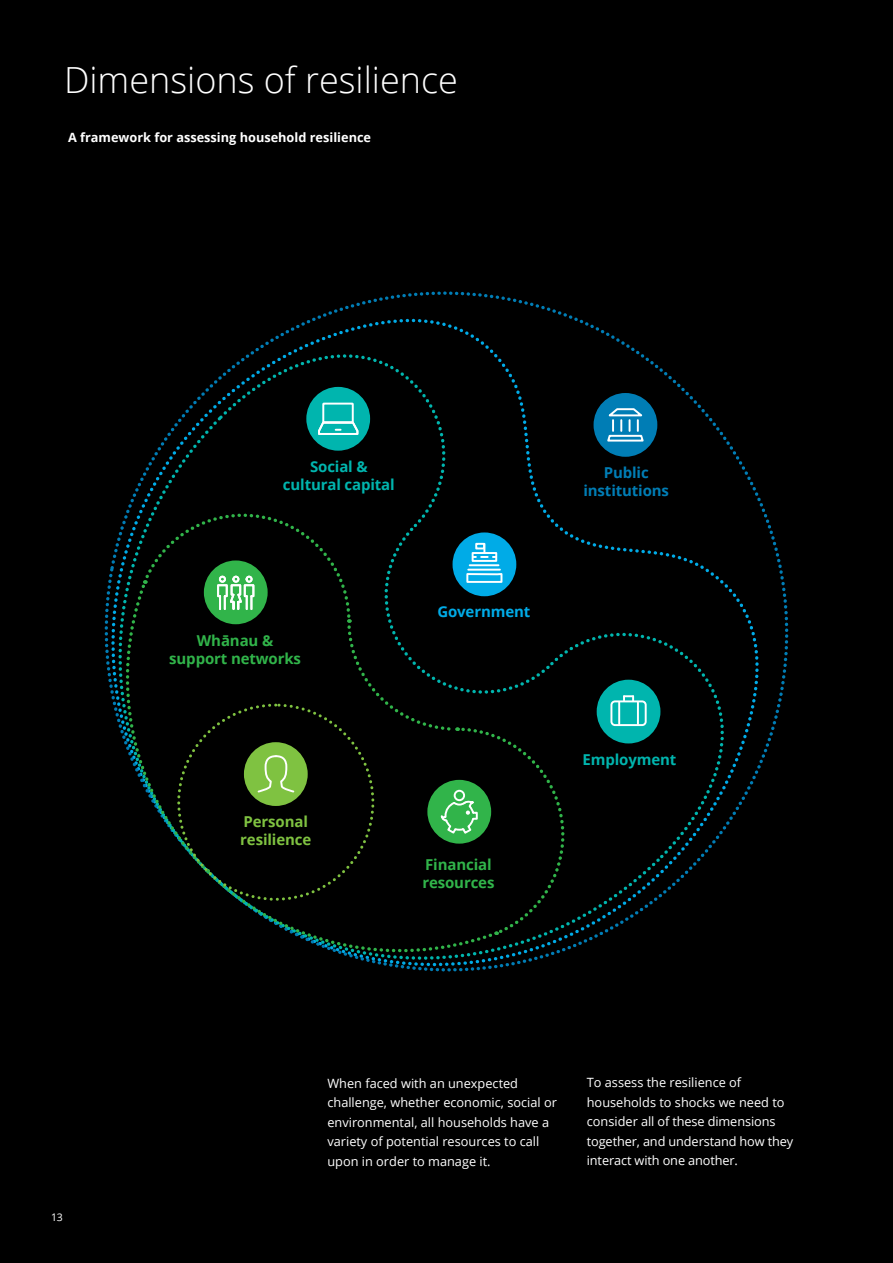
<style>
.page{position:relative;width:893px;height:1263px;background:#000}
.page>*{position:absolute;margin:0;border:0;box-sizing:border-box;transform-origin:0 0}
.t1{font:300 36px "Open Sans";color:#fff}
.t2{font:700 15px/18px "Open Sans";letter-spacing:-.01em;color:#31b44a;text-align:center}
.t3{font:700 15px/18px "Open Sans";letter-spacing:-.01em;color:#00b5ae;text-align:center}
.t4{font:700 15px/18px "Open Sans";letter-spacing:-.01em;color:#7fc241}
.t5{font:700 15px/18px "Open Sans";letter-spacing:-.01em;color:#007db5;text-align:center}
.t6{font:700 15px "Open Sans";letter-spacing:-.01em;color:#00abe7}
.t7{font:12.75px/19.5px "Open Sans";color:#fff}
.t8{font:700 12.75px "Open Sans";color:#fff}
.t9{font:10.5px "Open Sans";color:#fff}
</style>
<div class="page">
<svg style="left:104px;top:333px;width:646px;height:639px"></svg>
<div style="left:597px;top:680px;width:63px;height:63px;background:#00b5ae;border-radius:50%"></div>
<div style="left:610px;top:700px;width:37px;height:26px;border:2px solid #fff;border-radius:4px"></div>
<hr style="left:637px;top:702px;width:2px;height:22px;background:#fff">
<hr style="left:618px;top:702px;width:2px;height:22px;background:#fff">
<svg style="left:623px;top:695px;width:11px;height:6px"></svg>
<div style="left:306px;top:387px;width:64px;height:64px;background:#00b5ae;border-radius:50%"></div>
<div style="left:322px;top:403px;width:32px;height:20px;border:2px solid #fff"></div>
<svg style="left:318px;top:421px;width:41px;height:14px"></svg>
<div style="left:594px;top:393px;width:63px;height:64px;background:#007db5;border-radius:50%"></div>
<svg style="left:607px;top:408px;width:37px;height:34px"></svg>
<svg style="left:109px;top:512px;width:457px;height:456px"></svg>
<p class="t1" style="left:64px;top:56px;width:395px">Dimensions of resilience</p>
<p class="t8" style="left:68px;top:128px;width:305px">A framework for assessing household resilience</p>
<p class="t3" style="left:283px;top:457px;width:113px">Social &amp; cultural capital</p>
<p class="t5" style="left:583px;top:463px;width:87px">Public institutions</p>
<p class="t9" style="left:51px;top:1210px;width:13px">13</p>
<p class="t2" style="left:169px;top:631px;width:133px">Whānau &amp; support networks</p>
<p class="t4" style="left:240px;top:812px;width:72px">Personal resilience</p>
<p class="t6" style="left:437px;top:601px;width:94px">Government</p>
<p class="t2" style="left:422px;top:855px;width:74px;text-align:left">Financial resources</p>
<p class="t3" style="left:583px;top:750px;width:95px">Employment</p>
<p class="t7" style="left:327px;top:1073px;width:231px">When faced with an unexpected challenge, whether economic, social or environmental, all households have a variety of potential resources to call upon in order to manage it.</p>
<p class="t7" style="left:587px;top:1072px;width:208px">To assess the resilience of households to shocks we need to consider all of these dimensions together, and understand how they interact with one another.</p>
</div>
